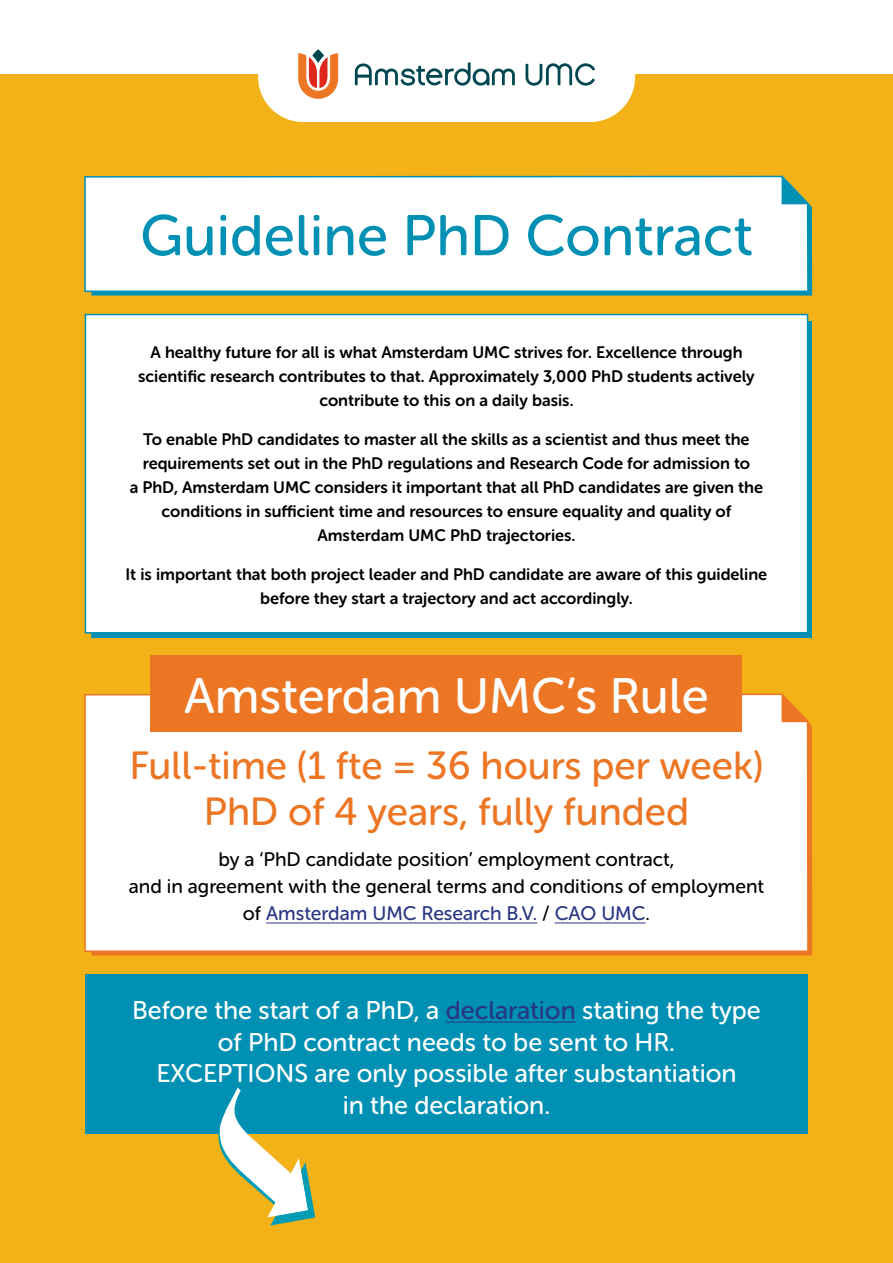
<style>
.page{position:relative;width:893px;height:1263px;background:#fff}
.page>*{position:absolute;margin:0;border:0;box-sizing:border-box;transform-origin:0 0}
.t1{font:57px "Museo Sans Rounded 500";color:#0090b3}
.t2{font:49.5px "Museo Sans Rounded 500";color:#fff}
.t3{font:39px/46.8px "Museo Sans Rounded 500";color:#ec7624;text-align:center}
.t4{font:25.5px/31.5px "Museo Sans Rounded 500";color:#fff;text-align:center}
.t5{font:19.5px/27px "Museo Sans Rounded 500";color:#000;text-align:center}
.t6{font:16.5px/24px "Museo Sans Rounded 700";color:#000;text-align:center}
.s1{color:#283583}
</style>
<div class="page">
<div style="left:0;top:74px;width:893px;height:1189px;background:#f3b217"></div>
<div style="left:258px;top:53px;width:377px;height:69px;background:#fff"></div>
<svg style="left:298px;top:53px;width:40px;height:46px;background:#ef9067"></svg>
<svg style="left:312px;top:49px;width:12px;height:14px"></svg>
<svg style="left:355px;top:62px;width:160px;height:24px"></svg>
<svg style="left:526px;top:63px;width:69px;height:23px"></svg>
<div style="left:85px;top:314px;width:723px;height:319px;background:#fff;border:2px solid #0090b3"></div>
<svg style="left:91px;top:207px;width:721px;height:89px;background:#20949d"></svg>
<div style="left:84px;top:175px;width:725px;height:118px;background:#fff"></div>
<svg style="left:782px;top:176px;width:30px;height:31px"></svg>
<div style="left:84px;top:692px;width:725px;height:261px;background:#fff"></div>
<div style="left:151px;top:656px;width:591px;height:76px;background:#ec7624"></div>
<hr style="left:266px;top:922px;width:271px;height:1px;background:#283583">
<hr style="left:555px;top:922px;width:91px;height:1px;background:#283583">
<svg style="left:782px;top:694px;width:27px;height:28px"></svg>
<div style="left:85px;top:974px;width:723px;height:159px;background:#0090b3"></div>
<hr style="left:446px;top:1022px;width:130px;height:1px;background:#283583">
<svg style="left:178px;top:1087px;width:137px;height:139px"></svg>
<h1 class="t1" style="left:140px;top:204px;width:614px">Guideline PhD Contract</h1>
<p class="t6" style="left:138px;top:340px;width:618px">A healthy future for all is what Amsterdam UMC strives for. Excellence through scientific research contributes to that. Approximately 3,000 PhD students actively contribute to this on a daily basis.</p>
<p class="t6" style="left:130px;top:427px;width:635px">To enable PhD candidates to master all the skills as a scientist and thus meet the requirements set out in the PhD regulations and Research Code for admission to<br>a PhD, Amsterdam UMC considers it important that all PhD candidates are given the conditions in sufficient time and resources to ensure equality and quality of Amsterdam UMC PhD trajectories.</p>
<p class="t6" style="left:126px;top:562px;width:643px">It is important that both project leader and PhD candidate are aware of this guideline before they start a trajectory and act accordingly.</p>
<h2 class="t2" style="left:184px;top:668px;width:526px">Amsterdam UMC’s Rule</h2>
<h3 class="t3" style="left:129px;top:742px;width:636px">Full-time (1 fte = 36 hours per week)<br>PhD of 4 years, fully funded</h3>
<p class="t5" style="left:129px;top:846px;width:637px">by a ‘PhD candidate position’ employment contract,<br>and in agreement with the general terms and conditions of employment of <span class="s1">Amsterdam UMC Research B.V.</span> / <span class="s1">CAO UMC</span>.</p>
<h3 class="t4" style="left:132px;top:995px;width:630px">Before the start of a PhD, a <span class="s1">declaration</span> stating the type of PhD contract needs to be sent to HR.<br>EXCEPTIONS are only possible after substantiation<br>in the declaration.</h3>
</div>
